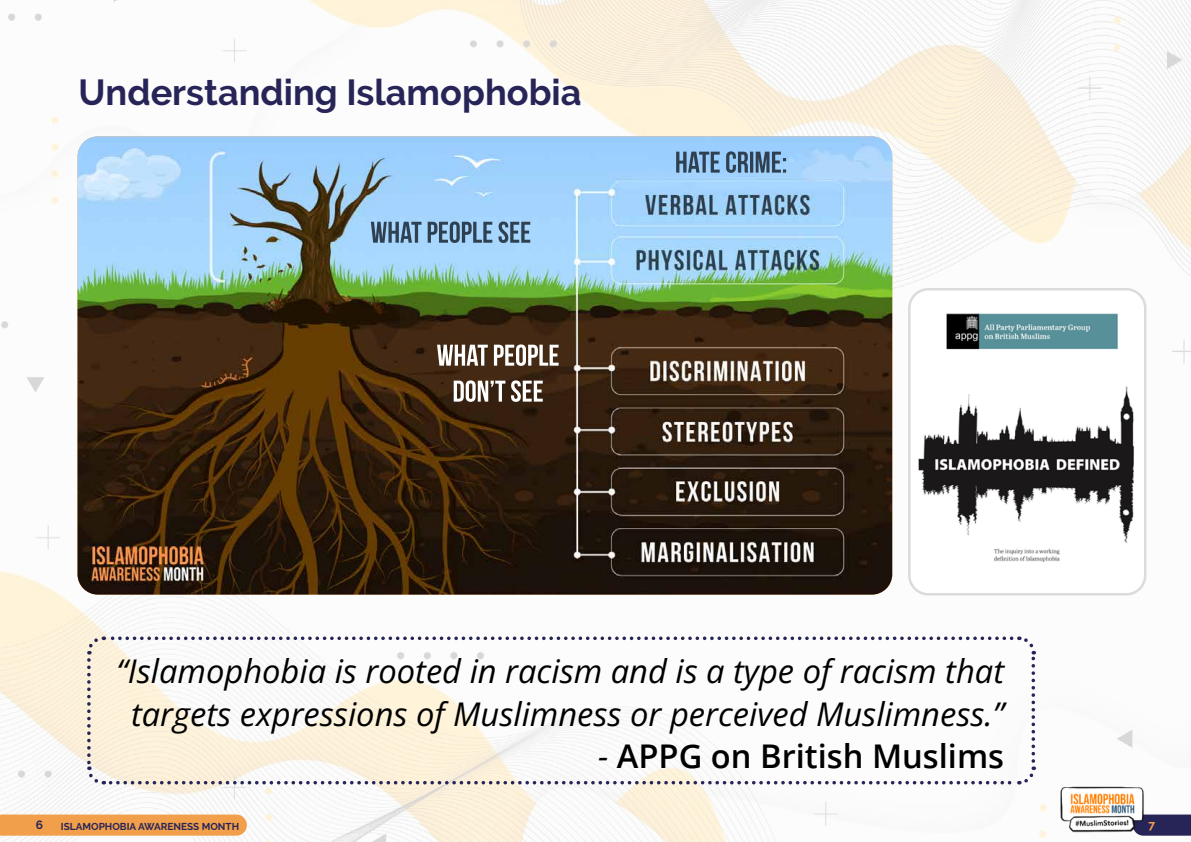
<style>
.page{position:relative;width:1191px;height:842px;background:#fff}
.page>*{position:absolute;margin:0;border:0;box-sizing:border-box;transform-origin:0 0}
.t1{font:700 36.1px "Raleway";color:#272557}
.t2{font:italic 32.7px/42.5px "Open Sans";color:#000;text-align:center}
.t3{font:600 32.7px "Open Sans";color:#000}
.t4{font:700 12px "Raleway";color:#272557}
.t5{font:700 12px "Raleway";color:#f29f4c}
.t6{font:700 10px "Raleway";color:#272557}
.s1{font-weight:400;font-style:italic}
</style>
<div class="page">
<img style="left:0;top:0;width:1191px;height:842px">
<img style="left:77px;top:136px;width:815px;height:459px">
<div style="left:909px;top:289px;width:236px;height:305px;background:#fff;border-radius:19px"></div>
<div style="left:908px;top:288px;width:238px;height:307px;border:2px solid #dbdbdb;border-radius:19px"></div>
<img style="left:918px;top:313px;width:216px;height:249px">
<svg style="left:85px;top:634px;width:952px;height:153px"></svg>
<svg style="left:0;top:814px;width:247px;height:22px;background:#f2a354"></svg>
<svg style="left:1152px;top:814px;width:39px;height:22px"></svg>
<img style="left:1051px;top:758px;width:101px;height:84px">
<p class="t1" style="left:79px;top:71px;width:504px">Understanding Islamophobia</p>
<p class="t2" style="left:117px;top:649px;width:889px">“Islamophobia is rooted in racism and is a type of racism that targets expressions of Muslimness or perceived Muslimness.”</p>
<p class="t3" style="left:598px;top:734px;width:407px"><span class="s1">-</span> APPG on British Muslims</p>
<p class="t4" style="left:36px;top:818px;width:9px">6</p>
<p class="t6" style="left:61px;top:820px;width:180px">ISLAMOPHOBIA AWARENESS MONTH</p>
<p class="t5" style="left:1148px;top:818px;width:8px">7</p>
</div>
